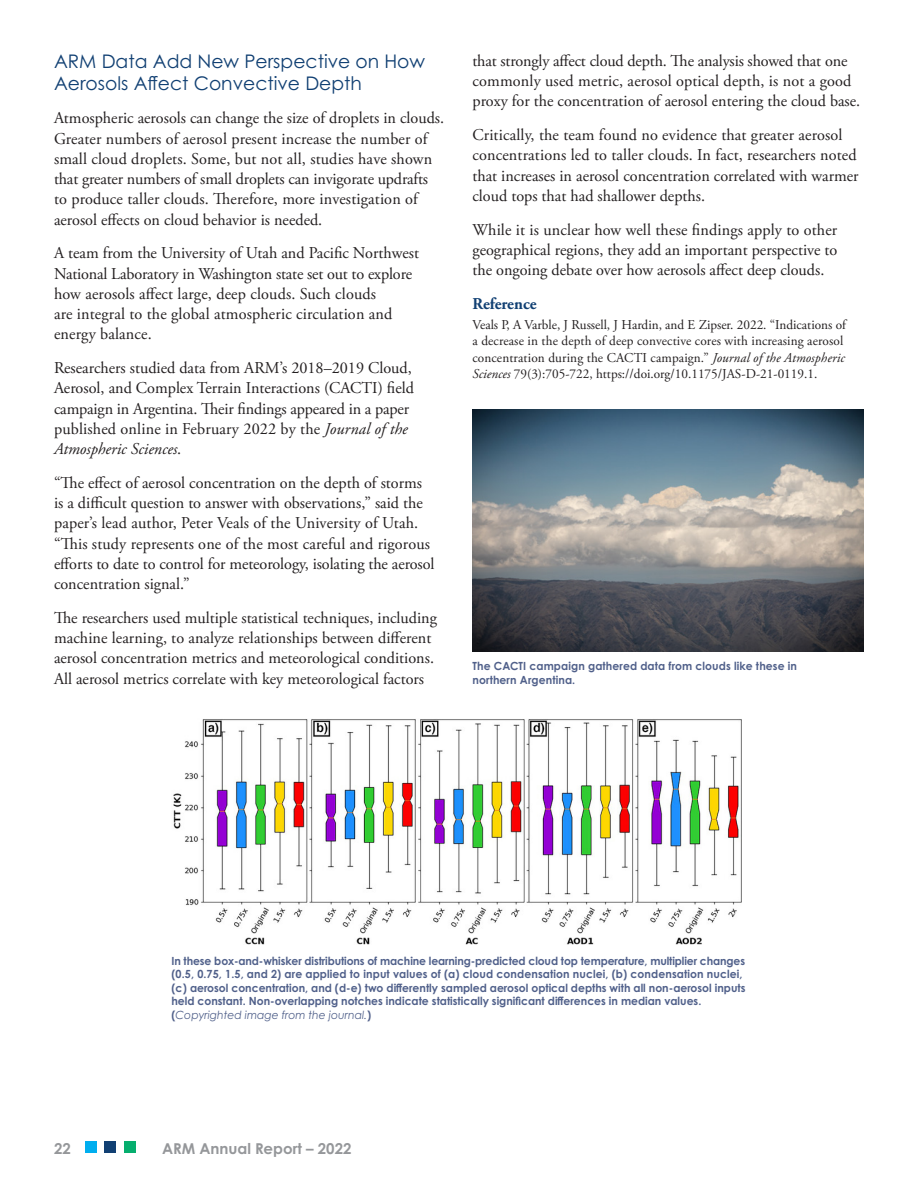
<style>
.page{position:relative;width:918px;height:1188px;background:#fff}
.page>*{position:absolute;margin:0;border:0;box-sizing:border-box;transform-origin:0 0}
.Subhead2_next_page{font:18.75px/21.8px "Century Gothic Pro";color:#114073}
.Body_Text{font:16.5px/20.2px "Adobe Garamond Pro";color:#231f20}
.References_head{font:700 16.5px "Adobe Garamond Pro";color:#114073}
.t1{font:700 15px "Century Gothic Pro";color:#95979a}
.References_last{font:13.5px/16.2px "Adobe Garamond Pro";letter-spacing:.01em;color:#231f20}
.t2{font:700 11.25px/13.5px "Century Gothic Pro";color:#50608a;scale:.96 1}
.s1{font-style:italic}
.s2{font-weight:400;font-style:italic}
</style>
<div class="page">
<div style="left:104px;top:1142px;width:12px;height:12px;background:#114073"></div>
<div style="left:124px;top:1142px;width:12px;height:12px;background:#06ae6e"></div>
<div style="left:85px;top:1142px;width:12px;height:12px;background:#00aeef"></div>
<img style="left:472px;top:410px;width:392px;height:242px">
<img style="left:173px;top:719px;width:568px;height:225px">
<p class="Subhead2_next_page" style="left:54px;top:50px;width:373px">ARM Data Add New Perspective on How<br>Aerosols Affect Convective Depth</p>
<p class="Body_Text" style="left:54px;top:109px;width:392px">Atmospheric aerosols can change the size of droplets in clouds.<br>Greater numbers of aerosol present increase the number of small cloud droplets. Some, but not all, studies have shown that greater numbers of small droplets can invigorate updrafts to produce taller clouds. Therefore, more investigation of aerosol effects on cloud behavior is needed.</p>
<p class="Body_Text" style="left:54px;top:244px;width:366px">A team from the University of Utah and Pacific Northwest National Laboratory in Washington state set out to explore how aerosols affect large, deep clouds. Such clouds<br>are integral to the global atmospheric circulation and energy balance.</p>
<p class="Body_Text" style="left:54px;top:358px;width:362px">Researchers studied data from ARM’s 2018–2019 Cloud, Aerosol, and Complex Terrain Interactions (CACTI) field campaign in Argentina. Their findings appeared in a paper published online in February 2022 by the <span class="s1">Journal of the Atmospheric Sciences</span>.</p>
<p class="Body_Text" style="left:54px;top:473px;width:382px">“The effect of aerosol concentration on the depth of storms is a difficult question to answer with observations,” said the paper’s lead author, Peter Veals of the University of Utah. “This study represents one of the most careful and rigorous efforts to date to control for meteorology, isolating the aerosol concentration signal.”</p>
<p class="Body_Text" style="left:54px;top:608px;width:385px">The researchers used multiple statistical techniques, including machine learning, to analyze relationships between different aerosol concentration metrics and meteorological conditions.<br>All aerosol metrics correlate with key meteorological factors</p>
<p class="Body_Text" style="left:472px;top:51px;width:389px">that strongly affect cloud depth. The analysis showed that one commonly used metric, aerosol optical depth, is not a good proxy for the concentration of aerosol entering the cloud base.</p>
<p class="Body_Text" style="left:472px;top:125px;width:388px">Critically, the team found no evidence that greater aerosol concentrations led to taller clouds. In fact, researchers noted that increases in aerosol concentration correlated with warmer cloud tops that had shallower depths.</p>
<p class="Body_Text" style="left:472px;top:220px;width:366px;text-align:justify">While it is unclear how well these findings apply to other geographical regions, they add an important perspective to the ongoing debate over how aerosols affect deep clouds.</p>
<p class="References_head" style="left:472px;top:294px;width:66px">Reference</p>
<p class="References_last" style="left:472px;top:317px;width:375px">Veals P, A Varble, J Russell, J Hardin, and E Zipser. 2022. “Indications of a decrease in the depth of deep convective cores with increasing aerosol concentration during the CACTI campaign.” <span class="s1">Journal of the Atmospheric Sciences</span> 79(3):705-722, https://doi.org/10.1175/JAS-D-21-0119.1.</p>
<p class="t2" style="left:472px;top:659px;width:340px">The CACTI campaign gathered data from clouds like these in northern Argentina.</p>
<p class="t2" style="left:171px;top:954px;width:599px">In these box-and-whisker distributions of machine learning-predicted cloud top temperature, multiplier changes (0.5, 0.75, 1.5, and 2) are applied to input values of (a) cloud condensation nuclei, (b) condensation nuclei, (c) aerosol concentration, and (d-e) two differently sampled aerosol optical depths with all non-aerosol inputs held constant. Non-overlapping notches indicate statistically significant differences in median values. (<span class="s2">Copyrighted image from the journal.</span>)</p>
<p class="t1" style="left:54px;top:1139px;width:18px">22</p>
<p class="t1" style="left:162px;top:1139px;width:191px">ARM Annual Report – 2022</p>
</div>
